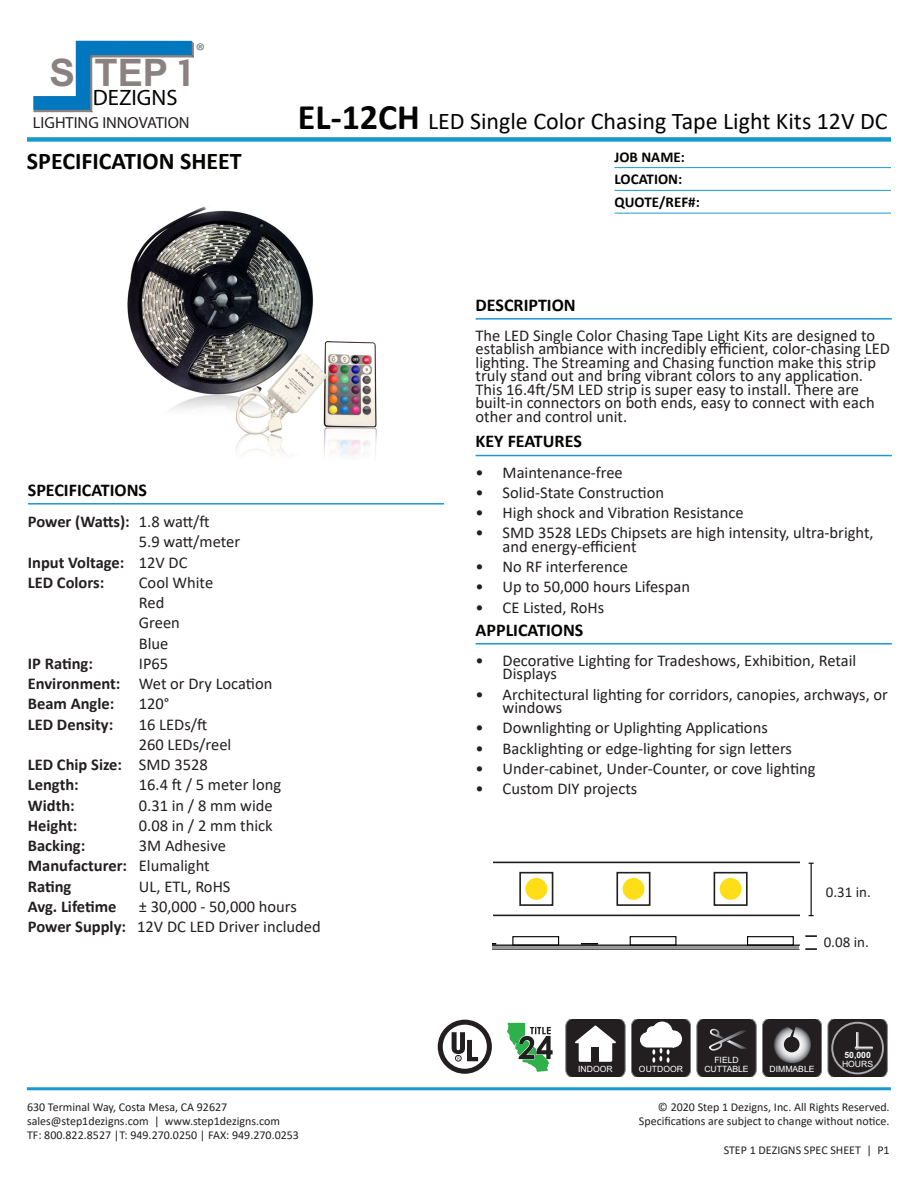
<style>
.page{position:relative;width:918px;height:1188px;background:#fff}
.page>*{position:absolute;margin:0;border:0;box-sizing:border-box;transform-origin:0 0}
.t1{font:700 37.95px "Arial";color:#8b8180}
.t2{font:24px "Calibri";color:#040503}
.t3{font:700 24px "Calibri";color:#040503}
.t4{font:22.35px "Avenir Next";color:#040503}
.t5{font:21.45px "Avenir Next";color:#6c6d70}
.t6{font:700 18px "Calibri";color:#040503}
.t7{font:16.5px/13.5px "Calibri";color:#231f20}
.t8{font:700 16.5px "Calibri";color:#231f20}
.t9{font:16.05px "Avenir Next";color:#231f20}
.t10{font:700 15px "Calibri";color:#040503}
.t11{font:15px "Calibri";color:#231f20}
.t12{font:12px "Calibri";color:#231f20}
.t13{font:8.55px "Arial";color:#fff}
.t14{font:700 8.55px/9px "Arial";color:#fff}
.s1{font-family:"COUTURE"}
.s2{font-weight:700;font-size:36px}
.s3{font-weight:400}
.s4{font-weight:700}
</style>
<div class="page">
<hr style="left:27px;top:1087px;width:864px;height:3px;background:#1999d0">
<div style="left:27px;top:137px;width:864px;height:5px;background:#1999d0"></div>
<hr style="left:28px;top:503px;width:416px;height:2px;background:#1999d0">
<hr style="left:476px;top:643px;width:416px;height:2px;background:#1999d0">
<hr style="left:476px;top:455px;width:416px;height:1px;background:#1999d0">
<hr style="left:476px;top:318px;width:416px;height:2px;background:#1999d0">
<svg style="left:33px;top:41px;width:161px;height:72px"></svg>
<img style="left:127px;top:206px;width:250px;height:252px">
<svg style="left:438px;top:1020px;width:54px;height:54px"></svg>
<svg style="left:507px;top:1023px;width:46px;height:49px"></svg>
<svg style="left:828px;top:1020px;width:60px;height:57px;background:#373435"></svg>
<svg style="left:762px;top:1020px;width:60px;height:57px;background:#4a4749"></svg>
<svg style="left:697px;top:1020px;width:59px;height:57px;background:#2e2a2b"></svg>
<svg style="left:566px;top:1020px;width:59px;height:57px;background:#434041"></svg>
<div style="left:579px;top:1042px;width:33px;height:20px;background:#fff"></div>
<div style="left:591px;top:1047px;width:8px;height:14px;background:#231f20"></div>
<svg style="left:631px;top:1020px;width:60px;height:57px"></svg>
<svg style="left:492px;top:936px;width:307px;height:14px"></svg>
<svg style="left:494px;top:862px;width:305px;height:54px"></svg>
<div style="left:616px;top:872px;width:34px;height:34px;background:#fff;border:2px solid #231f20"></div>
<div style="left:623px;top:878px;width:21px;height:22px;background:#ffdd17;border-radius:50%"></div>
<div style="left:714px;top:872px;width:34px;height:34px;background:#fff;border:2px solid #231f20"></div>
<div style="left:720px;top:878px;width:22px;height:22px;background:#ffdd17;border-radius:50%"></div>
<div style="left:519px;top:872px;width:34px;height:34px;background:#fff;border:2px solid #231f20"></div>
<div style="left:525px;top:878px;width:22px;height:22px;background:#ffdd17;border-radius:50%"></div>
<svg style="left:805px;top:935px;width:12px;height:2px"></svg>
<hr style="left:811px;top:863px;width:1px;height:53px;background:#000">
<svg style="left:805px;top:948px;width:12px;height:2px"></svg>
<hr style="left:615px;top:167px;width:276px;height:1px;background:#1c99d0">
<hr style="left:615px;top:190px;width:276px;height:1px;background:#1c99d0">
<hr style="left:615px;top:213px;width:276px;height:1px;background:#1c99d0">
<p class="t1" style="left:50px;top:46px;width:142px">S TEP <span class="s1">1</span></p>
<p class="t4" style="left:93px;top:84px;width:86px">DEZIGNS</p>
<p class="t9" style="left:33px;top:113px;width:158px">LIGHTING INNOVATION</p>
<p class="t5" style="left:196px;top:38px;width:11px">®</p>
<p class="t3" style="left:27px;top:144px;width:216px">SPECIFICATION SHEET</p>
<p class="t2" style="left:298px;top:105px;width:591px"><span class="s2">EL-12CH</span> LED Single Color Chasing Tape Light Kits 12V DC</p>
<p class="t6" style="left:476px;top:292px;width:102px">DESCRIPTION</p>
<p class="t10" style="left:615px;top:146px;width:72px">JOB NAME:</p>
<p class="t10" style="left:615px;top:169px;width:69px">LOCATION:</p>
<p class="t10" style="left:615px;top:192px;width:87px">QUOTE/REF#:</p>
<p class="t7" style="left:476px;top:328px;width:416px">The LED Single Color Chasing Tape Light Kits are designed to establish ambiance with incredibly efficient, color-chasing LED lighting. The Streaming and Chasing function make this strip truly stand out and bring vibrant colors to any application.<br>This 16.4ft/5M LED strip is super easy to install. There are built-in connectors on both ends, easy to connect with each other and control unit.</p>
<p class="t6" style="left:476px;top:429px;width:108px">KEY FEATURES</p>
<p class="t6" style="left:28px;top:477px;width:121px">SPECIFICATIONS</p>
<p class="t8" style="left:28px;top:510px;width:183px">Power (Watts): <span class="s3">1.8 watt/ft</span></p>
<p class="t7" style="left:139px;top:535px;width:103px">5.9 watt/meter</p>
<p class="t8" style="left:28px;top:550px;width:161px">Input Voltage: <span class="s3">12V DC</span></p>
<p class="t8" style="left:28px;top:571px;width:78px">LED Colors:</p>
<p class="t7" style="left:139px;top:575px;width:76px">Cool White</p>
<p class="t7" style="left:139px;top:596px;width:27px">Red</p>
<p class="t7" style="left:139px;top:616px;width:43px">Green</p>
<p class="t7" style="left:139px;top:636px;width:31px">Blue</p>
<p class="t8" style="left:28px;top:652px;width:67px">IP Rating:</p>
<p class="t7" style="left:139px;top:656px;width:31px">IP65</p>
<p class="t7" style="left:28px;top:677px;width:246px"><span class="s4">Environment:</span> Wet or Dry Location</p>
<p class="t8" style="left:28px;top:692px;width:88px">Beam Angle:</p>
<p class="t7" style="left:139px;top:697px;width:32px">120°</p>
<p class="t8" style="left:28px;top:712px;width:87px">LED Density:</p>
<p class="t7" style="left:139px;top:717px;width:70px">16 LEDs/ft</p>
<p class="t7" style="left:139px;top:737px;width:94px">260 LEDs/reel</p>
<p class="t8" style="left:28px;top:753px;width:182px">LED Chip Size: <span class="s3">SMD 3528</span></p>
<p class="t8" style="left:28px;top:773px;width:52px">Length:</p>
<p class="t7" style="left:139px;top:778px;width:144px">16.4 ft / 5 meter long</p>
<p class="t8" style="left:28px;top:793px;width:49px">Width:</p>
<p class="t7" style="left:139px;top:798px;width:135px">0.31 in / 8 mm wide</p>
<p class="t8" style="left:28px;top:814px;width:51px">Height:</p>
<p class="t7" style="left:139px;top:818px;width:135px">0.08 in / 2 mm thick</p>
<p class="t8" style="left:28px;top:834px;width:59px">Backing:</p>
<p class="t7" style="left:139px;top:839px;width:89px">3M Adhesive</p>
<p class="t8" style="left:28px;top:854px;width:183px">Manufacturer: <span class="s3">Elumalight</span></p>
<p class="t8" style="left:28px;top:874px;width:45px">Rating</p>
<p class="t7" style="left:139px;top:879px;width:93px">UL, ETL, RoHS</p>
<p class="t8" style="left:28px;top:895px;width:90px">Avg. Lifetime</p>
<p class="t7" style="left:139px;top:899px;width:160px">± 30,000 - 50,000 hours</p>
<p class="t7" style="left:28px;top:920px;width:294px"><span class="s4">Power Supply:</span> 12V DC LED Driver included</p>
<p class="t12" style="left:27px;top:1098px;width:202px">630 Terminal Way, Costa Mesa, CA 92627</p>
<p class="t12" style="left:27px;top:1113px;width:255px">sales@step1dezigns.com | www.step1dezigns.com</p>
<p class="t12" style="left:27px;top:1127px;width:274px">TF: 800.822.8527 |T: 949.270.0250 | FAX: 949.270.0253</p>
<p class="t7" style="left:476px;top:465px;width:149px">• Maintenance-free</p>
<p class="t7" style="left:476px;top:485px;width:190px">• Solid-State Construction</p>
<p class="t7" style="left:476px;top:506px;width:269px">• High shock and Vibration Resistance</p>
<p class="t7" style="left:503px;top:526px;width:373px;text-indent:-27px">• SMD 3528 LEDs Chipsets are high intensity, ultra-bright, and energy-efficient</p>
<p class="t7" style="left:476px;top:560px;width:154px">• No RF interference</p>
<p class="t7" style="left:476px;top:580px;width:216px">• Up to 50,000 hours Lifespan</p>
<p class="t7" style="left:476px;top:600px;width:130px">• CE Listed, RoHs</p>
<p class="t7" style="left:503px;top:653px;width:355px;text-indent:-27px">• Decorative Lighting for Tradeshows, Exhibition, Retail<br>Displays</p>
<p class="t7" style="left:503px;top:687px;width:387px;text-indent:-27px">• Architectural lighting for corridors, canopies, archways, or windows</p>
<p class="t7" style="left:476px;top:721px;width:294px">• Downlighting or Uplighting Applications</p>
<p class="t7" style="left:476px;top:741px;width:318px">• Backlighting or edge-lighting for sign letters</p>
<p class="t7" style="left:476px;top:761px;width:342px">• Under-cabinet, Under-Counter, or cove lighting</p>
<p class="t7" style="left:476px;top:781px;width:163px">• Custom DIY projects</p>
<p class="t6" style="left:476px;top:617px;width:109px">APPLICATIONS</p>
<p class="t11" style="left:826px;top:882px;width:47px">0.31 in.</p>
<p class="t11" style="left:824px;top:932px;width:47px">0.08 in.</p>
<p class="t13" style="left:578px;top:1063px;width:36px">INDOOR</p>
<p class="t13" style="left:639px;top:1063px;width:46px">OUTDOOR</p>
<p class="t13" style="left:714px;top:1054px;width:26px">FIELD</p>
<p class="t13" style="left:704px;top:1063px;width:46px">CUTTABLE</p>
<p class="t13" style="left:770px;top:1063px;width:46px">DIMMABLE</p>
<p class="t14" style="left:842px;top:1051px;width:33px">50,000<br><span class="s3">HOURS</span></p>
<p class="t12" style="left:658px;top:1098px;width:233px">© 2020 Step 1 Dezigns, Inc. All Rights Reserved.</p>
<p class="t12" style="left:639px;top:1113px;width:252px">Specifications are subject to change without notice.</p>
<p class="t12" style="left:724px;top:1141px;width:167px">STEP 1 DEZIGNS SPEC SHEET | P1</p>
</div>
